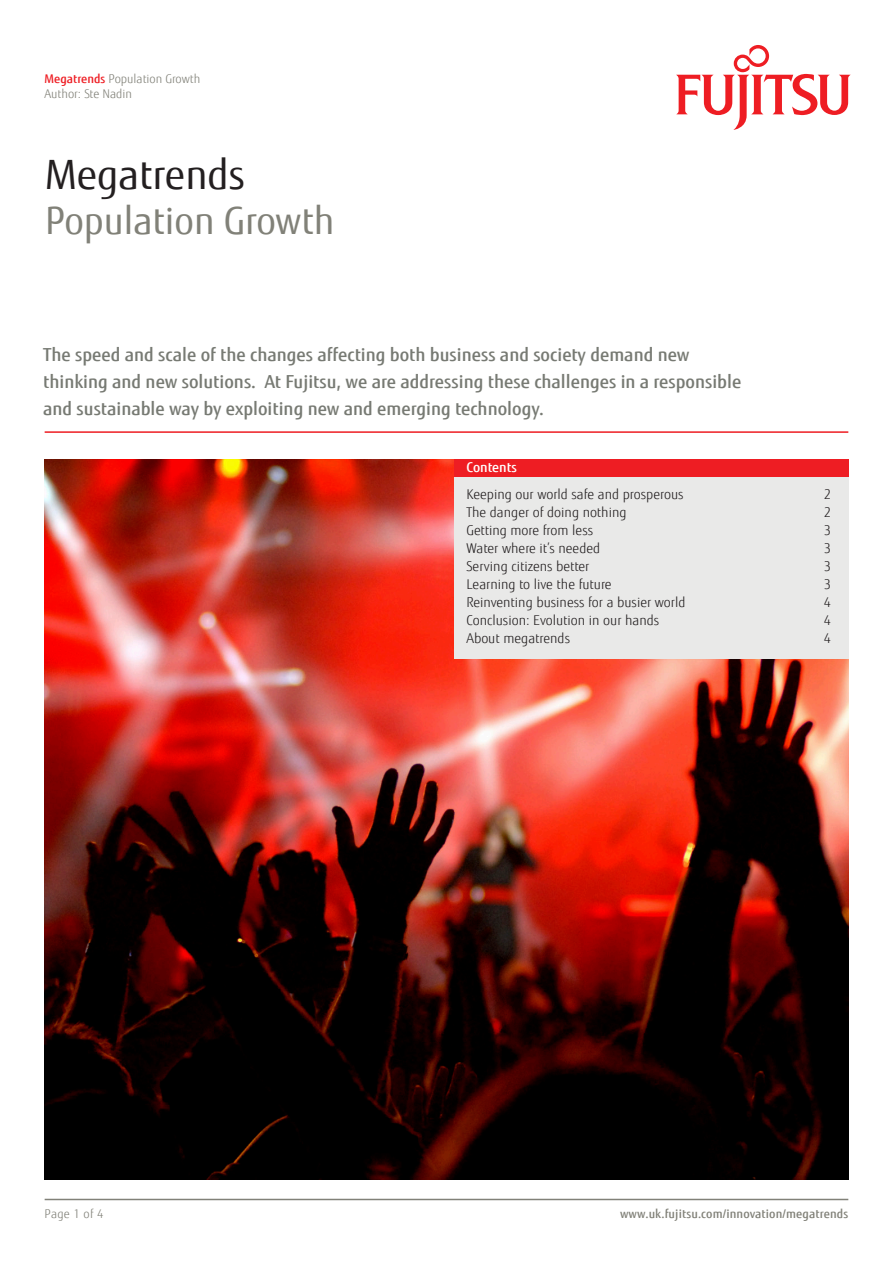
<style>
.page{position:relative;width:893px;height:1263px;background:#fff}
.page>*{position:absolute;margin:0;border:0;box-sizing:border-box;transform-origin:0 0}
.Headline_Style_5{font:40.5px "Fujitsu Sans";color:#231f20}
.Headline_Style_5-2{font:37.5px "Fujitsu Sans";color:#818178}
.Introduction_1_-_Bla{font:500 18px/27.2px "Fujitsu Sans";color:#777a73}
.Copy{font:300 13.5px "Fujitsu Sans";color:#231f20}
.Copy-2{font:500 13.5px "Fujitsu Sans";color:#fff}
.Copy-3{font:300 12px "Fujitsu Sans";color:#818178}
.t1{font:500 12px "Fujitsu Sans";letter-spacing:.01em;color:#818178}
.s1{font-weight:500;color:#ee1d23}
</style>
<div class="page">
<hr style="left:45px;top:1199px;width:803px;height:1px;background:#818178">
<img style="left:45px;top:459px;width:803px;height:720px">
<svg style="left:676px;top:45px;width:175px;height:85px"></svg>
<hr style="left:45px;top:431px;width:803px;height:2px;background:#ee1d23">
<div style="left:454px;top:459px;width:394px;height:199px;background:#e9e9e8"></div>
<div style="left:454px;top:459px;width:395px;height:18px;background:#ee1d23"></div>
<p class="Copy-3" style="left:45px;top:72px;width:157px"><span class="s1">Megatrends</span> Population Growth</p>
<p class="Copy-3" style="left:45px;top:87px;width:89px">Author: Ste Nadin</p>
<p class="Headline_Style_5" style="left:45px;top:150px;width:202px">Megatrends</p>
<p class="Headline_Style_5-2" style="left:45px;top:198px;width:291px">Population Growth</p>
<p class="Introduction_1_-_Bla" style="left:43px;top:341px;width:699px">The speed and scale of the changes affecting both business and society demand new thinking and new solutions. At Fujitsu, we are addressing these challenges in a responsible and sustainable way by exploiting new and emerging technology.</p>
<p class="Copy-3" style="left:45px;top:1207px;width:60px">Page 1 of 4</p>
<p class="Copy-2" style="left:466px;top:459px;width:52px">Contents</p>
<p class="Copy" style="left:466px;top:486px;width:219px">Keeping our world safe and prosperous</p>
<p class="Copy" style="left:824px;top:486px;width:9px">2</p>
<p class="Copy" style="left:466px;top:504px;width:162px">The danger of doing nothing</p>
<p class="Copy" style="left:824px;top:504px;width:9px">2</p>
<p class="Copy" style="left:466px;top:522px;width:128px">Getting more from less</p>
<p class="Copy" style="left:824px;top:522px;width:9px">3</p>
<p class="Copy" style="left:466px;top:540px;width:135px">Water where it’s needed</p>
<p class="Copy" style="left:824px;top:540px;width:9px">3</p>
<p class="Copy" style="left:466px;top:558px;width:125px">Serving citizens better</p>
<p class="Copy" style="left:824px;top:558px;width:9px">3</p>
<p class="Copy" style="left:466px;top:576px;width:147px">Learning to live the future</p>
<p class="Copy" style="left:824px;top:576px;width:9px">3</p>
<p class="Copy" style="left:466px;top:594px;width:220px">Reinventing business for a busier world</p>
<p class="Copy" style="left:824px;top:594px;width:9px">4</p>
<p class="Copy" style="left:466px;top:612px;width:194px">Conclusion: Evolution in our hands</p>
<p class="Copy" style="left:824px;top:612px;width:9px">4</p>
<p class="Copy" style="left:466px;top:630px;width:105px">About megatrends</p>
<p class="Copy" style="left:824px;top:630px;width:9px">4</p>
<p class="t1" style="left:620px;top:1207px;width:230px">www.uk.fujitsu.com/innovation/megatrends</p>
</div>
